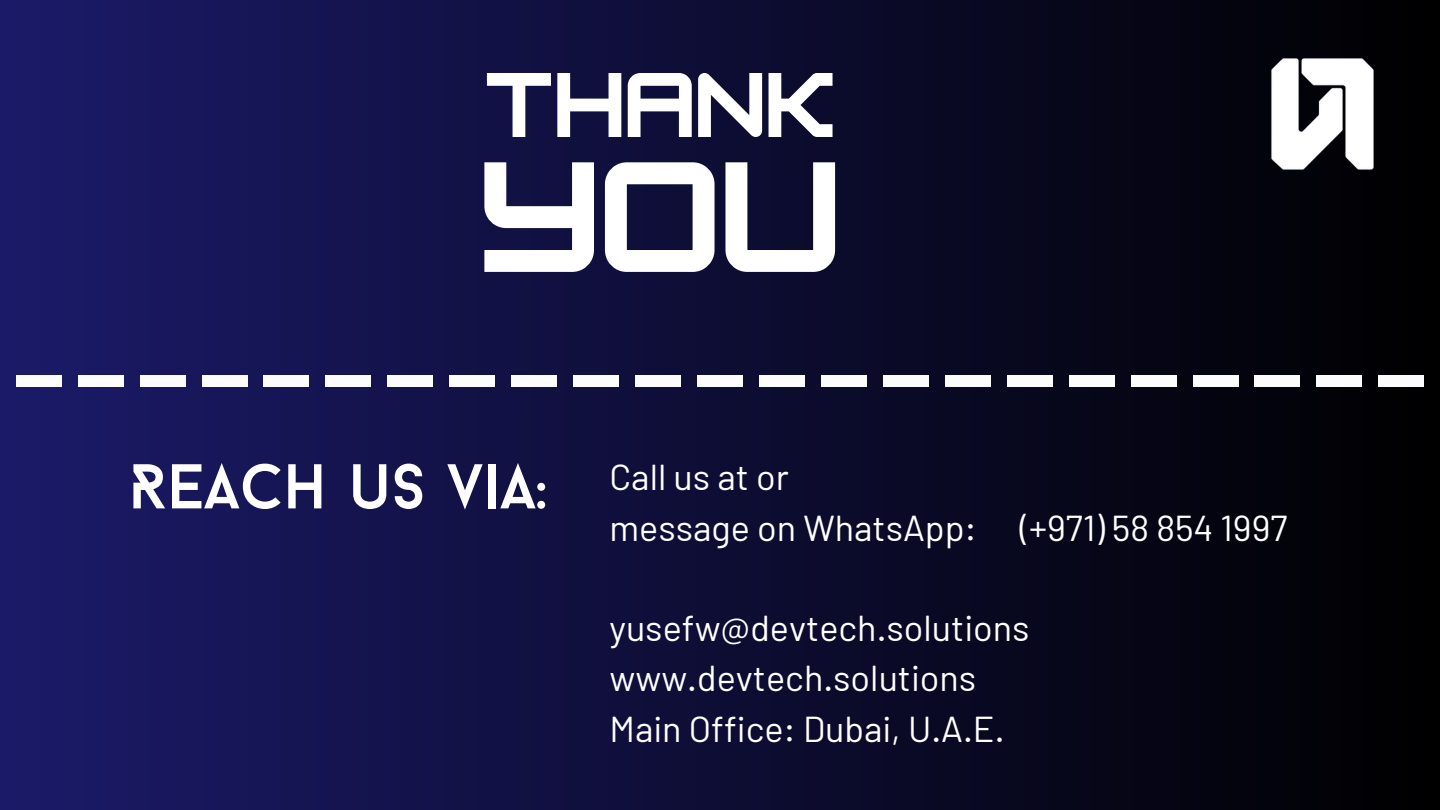
<style>
.page{position:relative;width:1440px;height:810px;background:#fff}
.page>*{position:absolute;margin:0;border:0;box-sizing:border-box;transform-origin:0 0}
.t1{font:163.5px "Canva Sans";color:#fdfcfc}
.t2{font:700 137px "HK Modular";color:#fff}
.t3{font:700 80px "HK Modular";color:#fff}
.t4{font:63.1px "Baron Neue";color:#fff}
.t5{font:36px "Barlow";color:#fff}
</style>
<div class="page">
<div style="left:0;top:0;width:1440px;height:810px;background:linear-gradient(to right,#1b1a69,#000)"></div>
<img style="left:1257px;top:49px;width:131px;height:130px">
<p class="t3" style="left:484px;top:57px;width:353px">THANK</p>
<p class="t2" style="left:479px;top:135px;width:363px">YOU</p>
<h1 class="t1" style="left:8px;top:263px;width:1426px">-----------------------</h1>
<h2 class="t4" style="left:128px;top:461px;width:420px">REACH US VIA:</h2>
<h1 class="t5" style="left:609px;top:454px;width:181px">Call us at or</h1>
<h3 class="t5" style="left:609px;top:505px;width:680px">message on WhatsApp: (+971) 58 854 1997</h3>
<p class="t5" style="left:609px;top:605px;width:422px">yusefw@devtech.solutions</p>
<p class="t5" style="left:609px;top:655px;width:368px">www.devtech.solutions</p>
<p class="t5" style="left:609px;top:706px;width:397px">Main Office: Dubai, U.A.E.</p>
</div>
